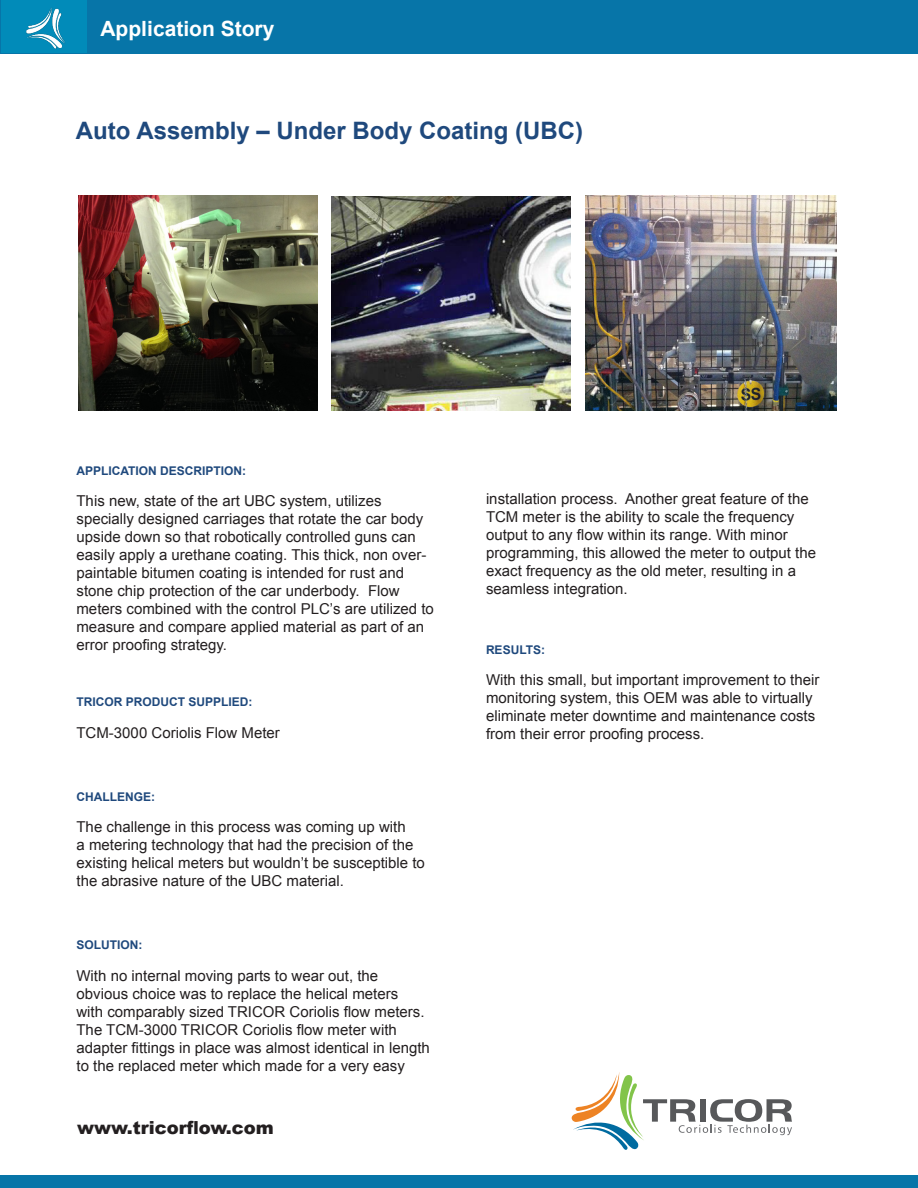
<style>
.page{position:relative;width:918px;height:1188px;background:#fff}
.page>*{position:absolute;margin:0;border:0;box-sizing:border-box;transform-origin:0 0}
.Headline{font:700 24px "Arial";color:#1f497d}
.t1{font:700 21px "Arial";color:#fff}
.t2{font:900 18px "Arial";color:#231f20}
.content{font:15px/18px "Arial";color:#231f20}
.content-2{font:700 12px "Arial";color:#1f497d}
.Headline2{font:700 12px "Arial";color:#1f497d}
</style>
<div class="page">
<div style="left:0;top:0;width:918px;height:54px;background:#0775a8"></div>
<svg style="left:572px;top:1072px;width:220px;height:78px"></svg>
<div style="left:2px;top:0;width:85px;height:52px;background:#018bb9"></div>
<img style="left:3px;top:8px;width:78px;height:45px">
<div style="left:0;top:1175px;width:918px;height:13px;background:#0775a8"></div>
<img style="left:332px;top:196px;width:239px;height:214px">
<img style="left:586px;top:196px;width:251px;height:214px">
<img style="left:78px;top:195px;width:239px;height:215px">
<p class="t1" style="left:100px;top:15px;width:175px">Application Story</p>
<p class="Headline" style="left:76px;top:115px;width:509px">Auto Assembly – Under Body Coating (UBC)</p>
<p class="Headline2" style="left:76px;top:463px;width:171px">APPLICATION DESCRIPTION:</p>
<p class="content" style="left:76px;top:492px;width:359px">This new, state of the art UBC system, utilizes specially designed carriages that rotate the car body upside down so that robotically controlled guns can easily apply a urethane coating. This thick, non over&shy;paintable bitumen coating is intended for rust and stone chip protection of the car underbody. Flow meters combined with the control PLC’s are utilized to measure and compare applied material as part of an error proofing strategy.</p>
<p class="content-2" style="left:76px;top:694px;width:178px">TRICOR PRODUCT SUPPLIED:</p>
<p class="content" style="left:76px;top:724px;width:205px">TCM-3000 Coriolis Flow Meter</p>
<p class="content-2" style="left:76px;top:788px;width:80px">CHALLENGE:</p>
<p class="content" style="left:76px;top:818px;width:350px">The challenge in this process was coming up with<br>a metering technology that had the precision of the existing helical meters but wouldn’t be susceptible to the abrasive nature of the UBC material.</p>
<p class="content-2" style="left:76px;top:937px;width:67px">SOLUTION:</p>
<p class="content" style="left:76px;top:967px;width:355px">With no internal moving parts to wear out, the obvious choice was to replace the helical meters<br>with comparably sized TRICOR Coriolis flow meters.<br>The TCM-3000 TRICOR Coriolis flow meter with adapter fittings in place was almost identical in length to the replaced meter which made for a very easy</p>
<p class="t2" style="left:77px;top:1115px;width:198px">www.tricorflow.com</p>
<p class="content" style="left:486px;top:490px;width:332px">installation process. Another great feature of the TCM meter is the ability to scale the frequency output to any flow within its range. With minor programming, this allowed the meter to output the exact frequency as the old meter, resulting in a seamless integration.</p>
<p class="content-2" style="left:486px;top:642px;width:61px">RESULTS:</p>
<p class="content" style="left:486px;top:671px;width:335px">With this small, but important improvement to their monitoring system, this OEM was able to virtually eliminate meter downtime and maintenance costs from their error proofing process.</p>
</div>
